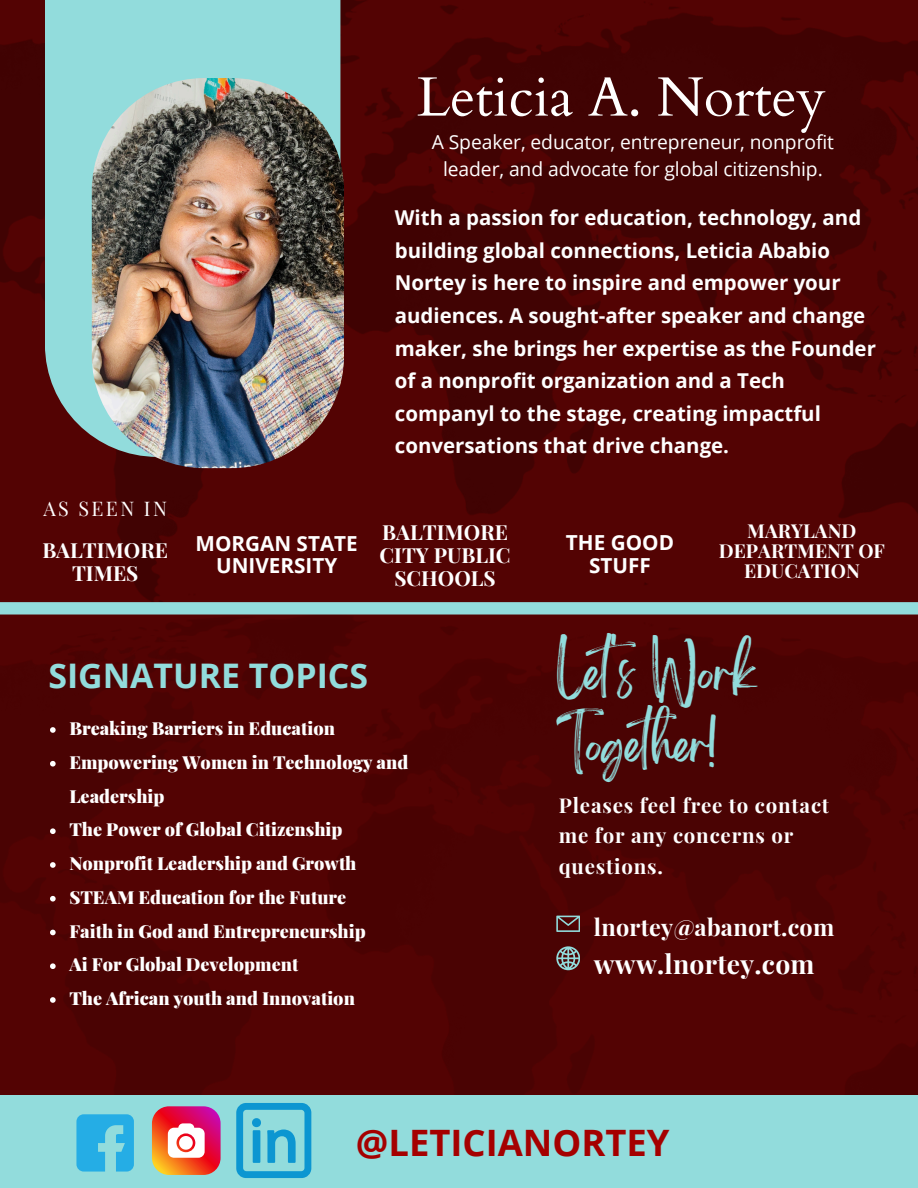
<style>
.page{position:relative;width:918px;height:1188px;background:#fff}
.page>*{position:absolute;margin:0;border:0;box-sizing:border-box;transform-origin:0 0}
.t1{font:55.5px "Cardo";color:#fff}
.t2{font:42.9px/72px "Brightwall";color:#92dcdc}
.t3{font:700 36.45px "Open Sans";color:#a50000}
.t4{font:700 33.9px "Open Sans";color:#92dcdc}
.t5{font:700 26.4px "Playfair Display";letter-spacing:.01em;color:#fff}
.t6{font:700 23.4px "Playfair Display";letter-spacing:.01em;color:#fff}
.t7{font:700 20.85px/22.8px "Playfair Display";color:#fff;text-align:center}
.t8{font:700 20.7px/22.5px "Open Sans";color:#fff;text-align:center}
.t9{font:700 20.4px/32.7px "Open Sans";color:#fefefe}
.t10{font:700 20.4px/30.3px "Playfair Display";letter-spacing:.04em;color:#fefefe}
.t11{font:19.8px "Playfair Display";letter-spacing:.12em;color:#fff}
.t12{font:19.35px/27px "Open Sans";letter-spacing:-.005em;color:#fff;text-align:center}
.t13{font:700 19.2px/20.2px "Playfair Display";color:#fff;text-align:center}
.t14{font:900 18px/33.8px "Playfair Display";color:#fff}
</style>
<div class="page">
<img style="left:0;top:0;width:918px;height:602px">
<svg style="left:45px;top:0;width:295px;height:457px;background:#8cc9c9"></svg>
<img style="left:0;top:615px;width:918px;height:480px">
<div style="left:0;top:1095px;width:918px;height:93px;background:#92dcdc"></div>
<svg style="left:556px;top:946px;width:24px;height:24px"></svg>
<svg style="left:556px;top:916px;width:24px;height:16px"></svg>
<div style="left:0;top:602px;width:918px;height:13px;background:#92dcdc"></div>
<img style="left:92px;top:78px;width:252px;height:390px;border-radius:112px">
<svg style="left:152px;top:1106px;width:69px;height:69px;background:#e73a3d"></svg>
<svg style="left:168px;top:1123px;width:37px;height:35px"></svg>
<svg style="left:76px;top:1114px;width:58px;height:58px"></svg>
<svg style="left:236px;top:1103px;width:75px;height:75px"></svg>
<svg style="left:50px;top:727px;width:6px;height:6px"></svg>
<svg style="left:50px;top:761px;width:6px;height:6px"></svg>
<svg style="left:50px;top:828px;width:6px;height:6px"></svg>
<svg style="left:50px;top:862px;width:6px;height:6px"></svg>
<svg style="left:50px;top:896px;width:6px;height:6px"></svg>
<svg style="left:50px;top:930px;width:6px;height:5px"></svg>
<svg style="left:50px;top:963px;width:6px;height:6px"></svg>
<svg style="left:50px;top:997px;width:6px;height:6px"></svg>
<p class="t1" style="left:417px;top:61px;width:411px">Leticia A. Nortey</p>
<p class="t12" style="left:432px;top:128px;width:404px">A Speaker, educator, entrepreneur, nonprofit leader, and advocate for global citizenship.</p>
<p class="t11" style="left:43px;top:495px;width:125px">AS SEEN IN</p>
<h6 class="t7" style="left:42px;top:538px;width:127px">BALTIMORE<br>TIMES</h6>
<p class="t9" style="left:395px;top:201px;width:483px">With a passion for education, technology, and building global connections, Leticia Ababio Nortey is here to inspire and empower your audiences. A sought-after speaker and change maker, she brings her expertise as the Founder of a nonprofit organization and a Tech companyl to the stage, creating impactful conversations that drive change.</p>
<h6 class="t8" style="left:196px;top:532px;width:164px;line-height:22px">MORGAN STATE<br>UNIVERSITY</h6>
<h6 class="t7" style="left:380px;top:520px;width:133px">BALTIMORE<br>CITY PUBLIC<br>SCHOOLS</h6>
<h6 class="t8" style="left:566px;top:531px;width:110px">THE GOOD<br>STUFF</h6>
<p class="t13" style="left:719px;top:520px;width:168px">MARYLAND<br>DEPARTMENT OF<br>EDUCATION</p>
<h1 class="t4" style="left:48px;top:652px;width:321px">SIGNATURE TOPICS</h1>
<p class="t14" style="left:69px;top:711px;width:267px">Breaking Barriers in Education</p>
<h3 class="t14" style="left:69px;top:744px;width:341px">Empowering Women in Technology and<br>Leadership</h3>
<p class="t14" style="left:69px;top:812px;width:275px">The Power of Global Citizenship</p>
<p class="t14" style="left:69px;top:846px;width:289px">Nonprofit Leadership and Growth</p>
<p class="t14" style="left:69px;top:879px;width:279px">STEAM Education for the Future</p>
<p class="t14" style="left:69px;top:913px;width:298px">Faith in God and Entrepreneurship</p>
<p class="t14" style="left:69px;top:947px;width:231px">Ai For Global Development</p>
<p class="t14" style="left:69px;top:981px;width:287px">The African youth and Innovation</p>
<h6 class="t2" style="left:556px;top:646px;width:202px">Let's Work<br>Together!</h6>
<p class="t10" style="left:559px;top:789px;width:272px">Pleases feel free to contact me for any concerns or questions.</p>
<p class="t6" style="left:594px;top:911px;width:242px">lnortey@abanort.com</p>
<p class="t5" style="left:594px;top:946px;width:222px">www.lnortey.com</p>
<p class="t3" style="left:356px;top:1117px;width:315px">@LETICIANORTEY</p>
</div>
